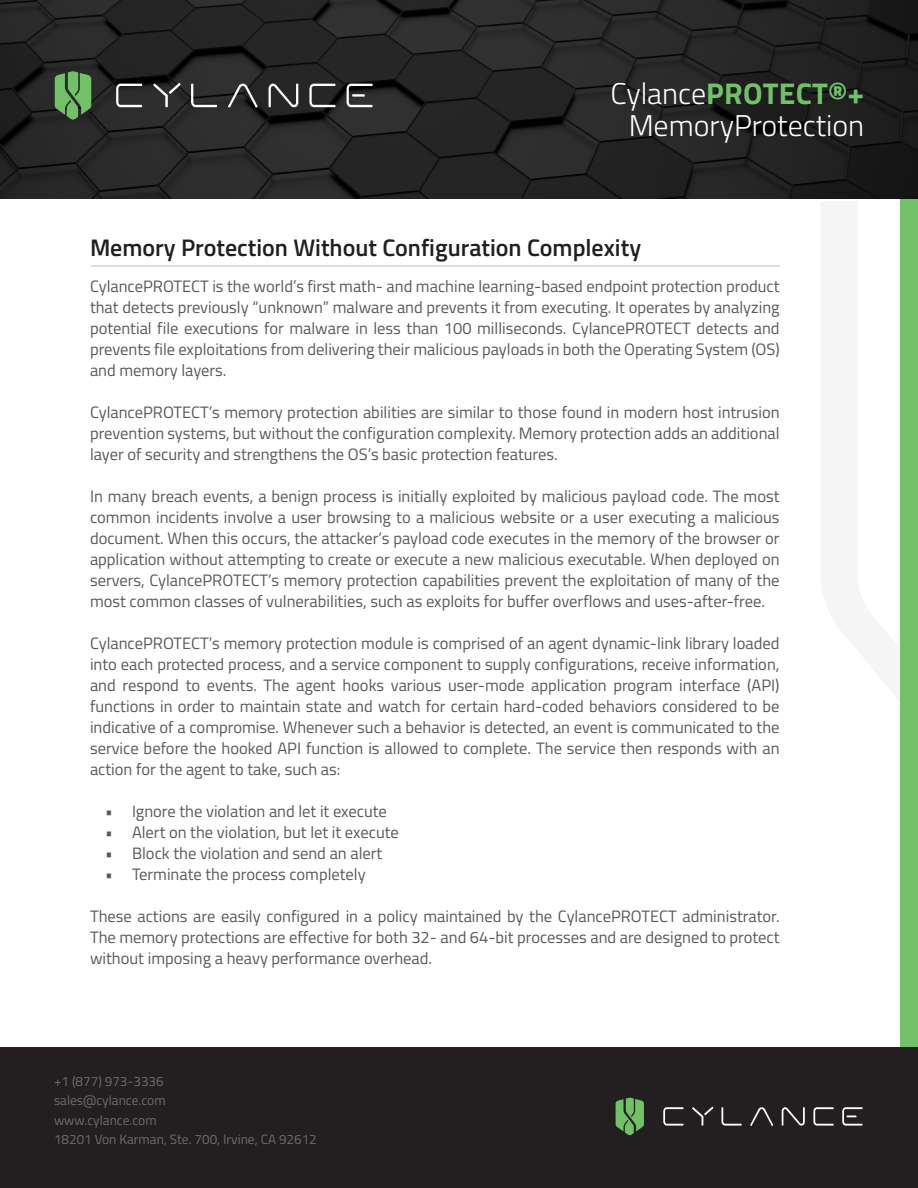
<style>
.page{position:relative;width:918px;height:1188px;background:#fff}
.page>*{position:absolute;margin:0;border:0;box-sizing:border-box;transform-origin:0 0}
.t1{font:700 30px "Titillium";letter-spacing:.01em;color:#71c167}
.t2{font:300 30px "Titillium";color:#fff}
.t3{font:600 24px "Titillium";color:#1f1f1f}
.t4{font:16.5px/21px "Titillium";color:#585959;text-align:justify}
.t5{font:13.5px/19.5px "Titillium";color:#6b6c6c}
.s1{font-weight:300;color:#fff}
</style>
<div class="page">
<div style="left:900px;top:0;width:18px;height:1188px;background:#71c167"></div>
<img style="left:0;top:0;width:918px;height:198px">
<hr style="left:92px;top:265px;width:688px;height:2px;background:#dcdddf">
<svg style="left:269px;top:84px;width:29px;height:23px"></svg>
<svg style="left:116px;top:84px;width:26px;height:23px"></svg>
<svg style="left:191px;top:84px;width:26px;height:23px"></svg>
<svg style="left:309px;top:84px;width:26px;height:23px"></svg>
<svg style="left:347px;top:84px;width:26px;height:23px"></svg>
<svg style="left:55px;top:71px;width:36px;height:49px;background:#5b9454"></svg>
<svg style="left:153px;top:83px;width:28px;height:24px"></svg>
<svg style="left:228px;top:84px;width:30px;height:23px"></svg>
<div style="left:0;top:1048px;width:918px;height:140px;background:#231f20"></div>
<svg style="left:782px;top:1107px;width:23px;height:19px"></svg>
<svg style="left:663px;top:1107px;width:21px;height:19px"></svg>
<svg style="left:721px;top:1107px;width:21px;height:19px"></svg>
<svg style="left:813px;top:1107px;width:21px;height:19px"></svg>
<svg style="left:842px;top:1107px;width:20px;height:19px"></svg>
<svg style="left:616px;top:1098px;width:28px;height:37px"></svg>
<svg style="left:692px;top:1107px;width:21px;height:19px"></svg>
<svg style="left:750px;top:1107px;width:23px;height:19px"></svg>
<p class="t1" style="left:610px;top:71px;width:255px"><span class="s1">Cylance</span>PROTECT®+</p>
<p class="t2" style="left:629px;top:104px;width:237px">MemoryProtection</p>
<p class="t3" style="left:90px;top:230px;width:553px">Memory Protection Without Configuration Complexity</p>
<p class="t4" style="left:90px;top:275px;width:691px">CylancePROTECT is the world’s first math- and machine learning-based endpoint protection product that detects previously “unknown” malware and prevents it from executing. It operates by analyzing potential file executions for malware in less than 100 milliseconds. CylancePROTECT detects and prevents file exploitations from delivering their malicious payloads in both the Operating System (OS) and memory layers.</p>
<p class="t4" style="left:90px;top:401px;width:691px">CylancePROTECT’s memory protection abilities are similar to those found in modern host intrusion prevention systems, but without the configuration complexity. Memory protection adds an additional layer of security and strengthens the OS’s basic protection features.</p>
<p class="t4" style="left:90px;top:485px;width:691px">In many breach events, a benign process is initially exploited by malicious payload code. The most common incidents involve a user browsing to a malicious website or a user executing a malicious document. When this occurs, the attacker’s payload code executes in the memory of the browser or application without attempting to create or execute a new malicious executable. When deployed on servers, CylancePROTECT’s memory protection capabilities prevent the exploitation of many of the most common classes of vulnerabilities, such as exploits for buffer overflows and uses-after-free.</p>
<p class="t4" style="left:90px;top:632px;width:691px">CylancePROTECT’s memory protection module is comprised of an agent dynamic-link library loaded into each protected process, and a service component to supply configurations, receive information, and respond to events. The agent hooks various user-mode application program interface (API) functions in order to maintain state and watch for certain hard-coded behaviors considered to be indicative of a compromise. Whenever such a behavior is detected, an event is communicated to the service before the hooked API function is allowed to complete. The service then responds with an action for the agent to take, such as:</p>
<p class="t4" style="left:105px;top:800px;width:283px">• Ignore the violation and let it execute</p>
<p class="t4" style="left:105px;top:821px;width:295px">• Alert on the violation, but let it execute</p>
<p class="t4" style="left:105px;top:842px;width:279px">• Block the violation and send an alert</p>
<p class="t4" style="left:105px;top:863px;width:262px">• Terminate the process completely</p>
<p class="t4" style="left:90px;top:905px;width:691px">These actions are easily configured in a policy maintained by the CylancePROTECT administrator.<br>The memory protections are effective for both 32- and 64-bit processes and are designed to protect without imposing a heavy performance overhead.</p>
<p class="t5" style="left:54px;top:1070px;width:264px">+1 (877) 973-3336<br>sales@cylance.com<br>www.cylance.com<br>18201 Von Karman, Ste. 700, Irvine, CA 92612</p>
</div>
